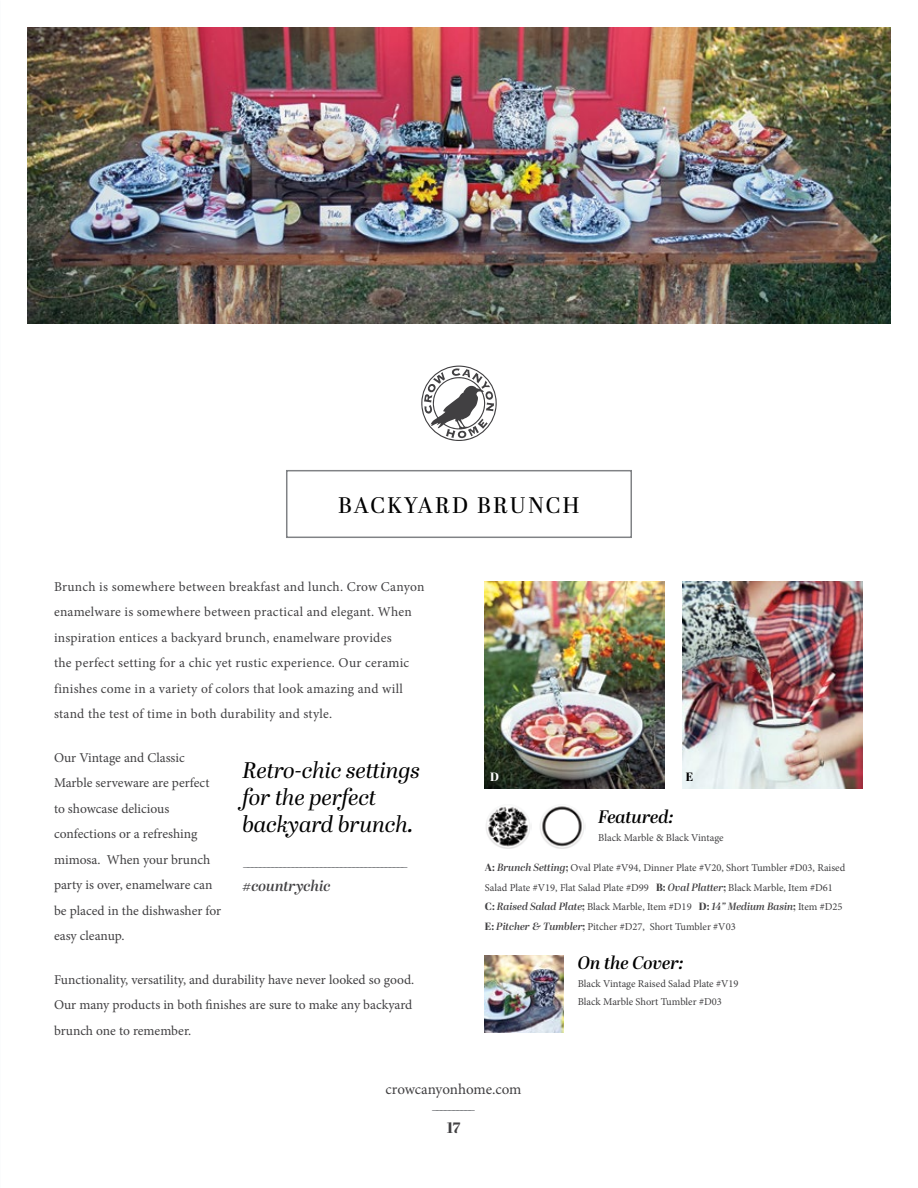
<style>
.page{position:relative;width:918px;height:1188px;background:#fff}
.page>*{position:absolute;margin:0;border:0;box-sizing:border-box;transform-origin:0 0}
.t1{font:italic 22.5px/27px "Abril Display";letter-spacing:-.005em;color:#000}
.t2{font:22.5px "Abril Display";letter-spacing:.1em;color:#000}
.t3{font:italic 600 18px "Abril Display";letter-spacing:-.005em;color:#000}
.t4{font:15px "Minion Pro";color:#808285}
.t5{font:15px "Minion Pro";letter-spacing:-.01em;color:#414042}
.t6{font:italic 600 15px "Abril Display";letter-spacing:-.005em;color:#414042}
.t7{font:800 15px "Abril Display";color:#414042}
.t8{font:13.5px/25.5px "Minion Pro";letter-spacing:.01em;color:#414042}
.t9{font:800 12px "Abril Display";color:#fff}
.t10{font:800 12px "Abril Display";color:#000}
.t11{font:10.5px/18px "Minion Pro";color:#414042}
.t12{font:italic 600 10.5px "Abril Display";letter-spacing:-.005em;color:#414042}
.s1{font-family:"Abril Display";font-weight:800}
.s2{font-family:"Abril Display";font-weight:600;font-style:italic}
.s3{font-weight:800;font-style:normal}
.s4{font-family:"Minion Pro";font-weight:400;font-style:normal}
</style>
<div class="page">
<svg style="left:421px;top:366px;width:76px;height:75px"></svg>
<img style="left:27px;top:27px;width:864px;height:297px">
<div style="left:286px;top:470px;width:346px;height:68px;border:2px solid #808285"></div>
<img style="left:682px;top:581px;width:180px;height:207px">
<img style="left:485px;top:582px;width:180px;height:206px">
<img style="left:485px;top:956px;width:79px;height:76px">
<img style="left:540px;top:806px;width:44px;height:43px">
<img style="left:486px;top:807px;width:44px;height:42px">
<h1 class="t2" style="left:338px;top:490px;width:243px">BACKYARD BRUNCH</h1>
<p class="t8" style="left:54px;top:574px;width:372px">Brunch is somewhere between breakfast and lunch. Crow Canyon enamelware is somewhere between practical and elegant. When inspiration entices a backyard brunch, enamelware provides<br>the perfect setting for a chic yet rustic experience. Our ceramic finishes come in a variety of colors that look amazing and will stand the test of time in both durability and style.</p>
<p class="t8" style="left:54px;top:745px;width:169px">Our Vintage and Classic<br>Marble serveware are perfect to showcase delicious confections or a refreshing mimosa. When your brunch party is over, enamelware can be placed in the dishwasher for easy cleanup.</p>
<p class="t8" style="left:54px;top:967px;width:362px">Functionality, versatility, and durability have never looked so good.<br>Our many products in both finishes are sure to make any backyard brunch one to remember.</p>
<h1 class="t1" style="left:242px;top:758px;width:179px">Retro-chic settings for the perfect backyard brunch.</h1>
<p class="t4" style="left:242px;top:856px;width:167px">––––––––––––––––––––––––––––––––––––––––</p>
<p class="t6" style="left:242px;top:875px;width:89px">#countrychic</p>
<p class="t9" style="left:490px;top:768px;width:10px">D</p>
<p class="t10" style="left:686px;top:768px;width:9px">E</p>
<h2 class="t3" style="left:598px;top:804px;width:76px">Featured:</h2>
<p class="t11" style="left:598px;top:829px;width:127px">Black Marble &amp; Black Vintage</p>
<p class="t11" style="left:485px;top:858px;width:362px;line-height:19.5px"><span class="s1">A:</span> <span class="s2">Brunch Setting</span><span class="s1">;</span> Oval Plate #V94, Dinner Plate #V20, Short Tumbler #D03, Raised<br>Salad Plate #V19, Flat Salad Plate #D99 <span class="s1">B:</span> <span class="s2">Oval Platter</span><span class="s1">;</span> Black Marble, Item #D61</p>
<p class="t12" style="left:485px;top:899px;width:359px"><span class="s3">C:</span> Raised Salad Plate<span class="s3">;</span> <span class="s4">Black Marble, Item #D19</span> <span class="s3">D:</span> 14” Medium Basin<span class="s3">;</span> <span class="s4">Item #D25</span></p>
<p class="t11" style="left:485px;top:918px;width:252px"><span class="s1">E:</span> <span class="s2">Pitcher &amp; Tumbler</span><span class="s1">;</span> Pitcher #D27, Short Tumbler #V03</p>
<h2 class="t3" style="left:578px;top:950px;width:107px">On the Cover:</h2>
<p class="t11" style="left:578px;top:975px;width:162px">Black Vintage Raised Salad Plate #V19<br>Black Marble Short Tumbler #D03</p>
<p class="t5" style="left:386px;top:1079px;width:137px">crowcanyonhome.com</p>
<p class="t4" style="left:431px;top:1099px;width:46px">––––––––––</p>
<p class="t7" style="left:447px;top:1117px;width:15px">17</p>
</div>
